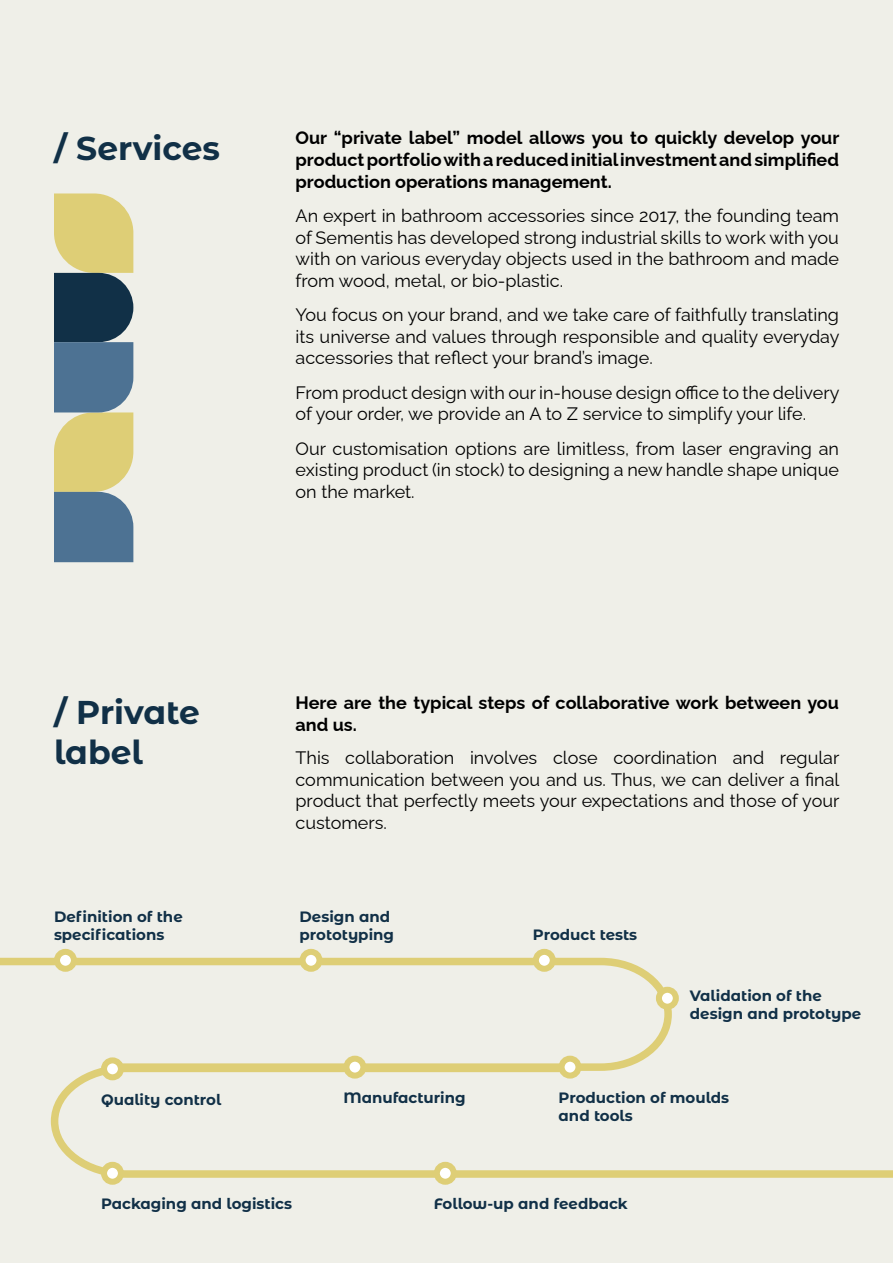
<style>
.page{position:relative;width:893px;height:1263px;background:#efefe8}
.page>*{position:absolute;margin:0;border:0;box-sizing:border-box;transform-origin:0 0}
.t1{font:700 33px/39.6px "Montserrat Alternates";color:#113047}
.t2{font:18px/21.6px "Raleway";color:#000;text-align:justify}
.t3{font:700 18px/21.6px "Raleway";color:#000;text-align:justify}
.t4{font:700 15px/18px "Montserrat Alternates";color:#113047}
</style>
<div class="page">
<svg style="left:0;top:954px;width:674px;height:107px"></svg>
<svg style="left:50px;top:1061px;width:843px;height:119px"></svg>
<div style="left:57px;top:952px;width:17px;height:17px;background:#fff;border-radius:50%"></div>
<div style="left:54px;top:949px;width:23px;height:23px;border:6px solid #dece76;border-radius:50%"></div>
<div style="left:303px;top:952px;width:16px;height:17px;background:#fff;border-radius:50%"></div>
<div style="left:300px;top:949px;width:22px;height:23px;border:6px solid #dece76;border-radius:50%"></div>
<div style="left:536px;top:952px;width:17px;height:17px;background:#fff;border-radius:50%"></div>
<div style="left:533px;top:949px;width:23px;height:23px;border:6px solid #dece76;border-radius:50%"></div>
<div style="left:659px;top:990px;width:17px;height:17px;background:#fff;border-radius:50%"></div>
<div style="left:656px;top:987px;width:23px;height:23px;border:6px solid #dece76;border-radius:50%"></div>
<div style="left:346px;top:1059px;width:17px;height:16px;background:#fff;border-radius:50%"></div>
<div style="left:343px;top:1056px;width:23px;height:22px;border:6px solid #dece76;border-radius:50%"></div>
<div style="left:104px;top:1060px;width:17px;height:17px;background:#fff;border-radius:50%"></div>
<div style="left:101px;top:1057px;width:23px;height:23px;border:6px solid #dece76;border-radius:50%"></div>
<div style="left:104px;top:1165px;width:17px;height:17px;background:#fff;border-radius:50%"></div>
<div style="left:101px;top:1162px;width:23px;height:23px;border:6px solid #dece76;border-radius:50%"></div>
<div style="left:437px;top:1165px;width:17px;height:17px;background:#fff;border-radius:50%"></div>
<div style="left:434px;top:1162px;width:23px;height:23px;border:6px solid #dece76;border-radius:50%"></div>
<div style="left:562px;top:1059px;width:16px;height:16px;background:#fff;border-radius:50%"></div>
<div style="left:559px;top:1056px;width:22px;height:22px;border:6px solid #dece76;border-radius:50%"></div>
<svg style="left:54px;top:193px;width:79px;height:369px;background:#879481"></svg>
<h1 class="t1" style="left:54px;top:126px;width:168px">/ Services</h1>
<p class="t3" style="left:296px;top:126px;width:545px">Our “private label” model allows you to quickly develop your product portfolio with a reduced initial investment and simplified production operations management.</p>
<p class="t2" style="left:296px;top:203px;width:545px">An expert in bathroom accessories since 2017, the founding team of Sementis has developed strong industrial skills to work with you with on various everyday objects used in the bathroom and made from wood, metal, or bio-plastic.</p>
<p class="t2" style="left:296px;top:302px;width:545px">You focus on your brand, and we take care of faithfully translating its universe and values through responsible and quality everyday accessories that reflect your brand’s image.</p>
<p class="t2" style="left:296px;top:380px;width:545px">From product design with our in-house design office to the delivery of your order, we provide an A to Z service to simplify your life.</p>
<p class="t2" style="left:296px;top:436px;width:545px">Our customisation options are limitless, from laser engraving an existing product (in stock) to designing a new handle shape unique on the market.</p>
<h1 class="t1" style="left:54px;top:691px;width:147px">/ Private label</h1>
<p class="t3" style="left:296px;top:690px;width:545px">Here are the typical steps of collaborative work between you and us.</p>
<p class="t2" style="left:296px;top:745px;width:545px">This collaboration involves close coordination and regular communication between you and us. Thus, we can deliver a final product that perfectly meets your expectations and those of your customers.</p>
<p class="t4" style="left:54px;top:907px;width:130px">Definition of the specifications</p>
<p class="t4" style="left:300px;top:907px;width:96px">Design and prototyping</p>
<p class="t4" style="left:101px;top:1089px;width:122px">Quality control</p>
<p class="t4" style="left:343px;top:1088px;width:124px">Manufacturing</p>
<p class="t4" style="left:533px;top:925px;width:106px">Product tests</p>
<p class="t4" style="left:690px;top:986px;width:173px">Validation of the design and prototype</p>
<p class="t4" style="left:559px;top:1088px;width:172px">Production of moulds and tools</p>
<p class="t4" style="left:101px;top:1194px;width:192px">Packaging and logistics</p>
<p class="t4" style="left:434px;top:1194px;width:195px">Follow-up and feedback</p>
</div>
